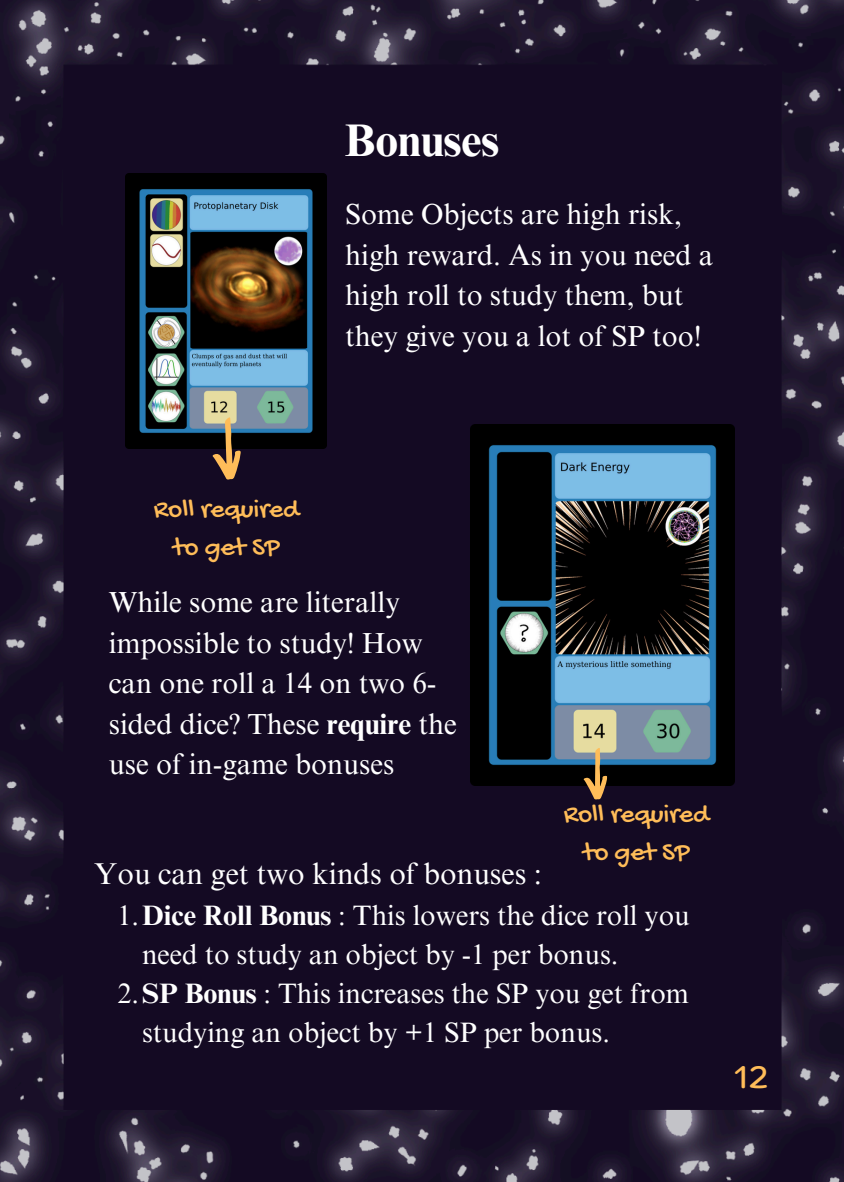
<style>
.page{position:relative;width:844px;height:1182px;background:#fff}
.page>*{position:absolute;margin:0;border:0;box-sizing:border-box;transform-origin:0 0}
.t1{font:700 45.7px "Times NRMT Pro";color:#fff}
.t2{font:31px "Mommi";color:#ffbd59}
.t3{font:30.1px "Times NRMT Pro";color:#fff}
.t4{font:29px/40.5px "Times NRMT Pro";color:#fff}
.t5{font:28.1px/39px "Times NRMT Pro";color:#fff}
.t6{font:27.3px/37.5px "Gochi Hand";color:#ffbd59;text-align:center}
.s1{font-weight:700}
</style>
<div class="page">
<img style="left:0;top:0;width:844px;height:1181px">
<img style="left:126px;top:174px;width:201px;height:274px">
<img style="left:471px;top:425px;width:264px;height:360px">
<svg style="left:212px;top:416px;width:30px;height:64px;background:#76644a"></svg>
<svg style="left:582px;top:746px;width:28px;height:54px;background:#746851"></svg>
<p class="t1" style="left:345px;top:123px;width:156px">Bonuses</p>
<p class="t4" style="left:345px;top:198px;width:369px">Some Objects are high risk, high reward. As in you need a high roll to study them, but they give you a lot of SP too!</p>
<p class="t6" style="left:154px;top:492px;width:147px">Roll required to get SP</p>
<p class="t4" style="left:109px;top:585px;width:349px">While some are literally impossible to study! How can one roll a 14 on two 6- sided dice? These <span class="s1">require</span> the use of in-game bonuses</p>
<p class="t6" style="left:564px;top:797px;width:147px">Roll required to get SP</p>
<p class="t3" style="left:94px;top:862px;width:449px">You can get two kinds of bonuses :</p>
<p class="t5" style="left:142px;top:898px;width:549px;text-indent:-24px">1.<span class="s1">Dice Roll Bonus</span> : This lowers the dice roll you need to study an object by -1 per bonus.</p>
<p class="t5" style="left:142px;top:976px;width:548px;text-indent:-24px">2.<span class="s1">SP Bonus</span> : This increases the SP you get from studying an object by +1 SP per bonus.</p>
<p class="t2" style="left:735px;top:1062px;width:35px">12</p>
</div>
